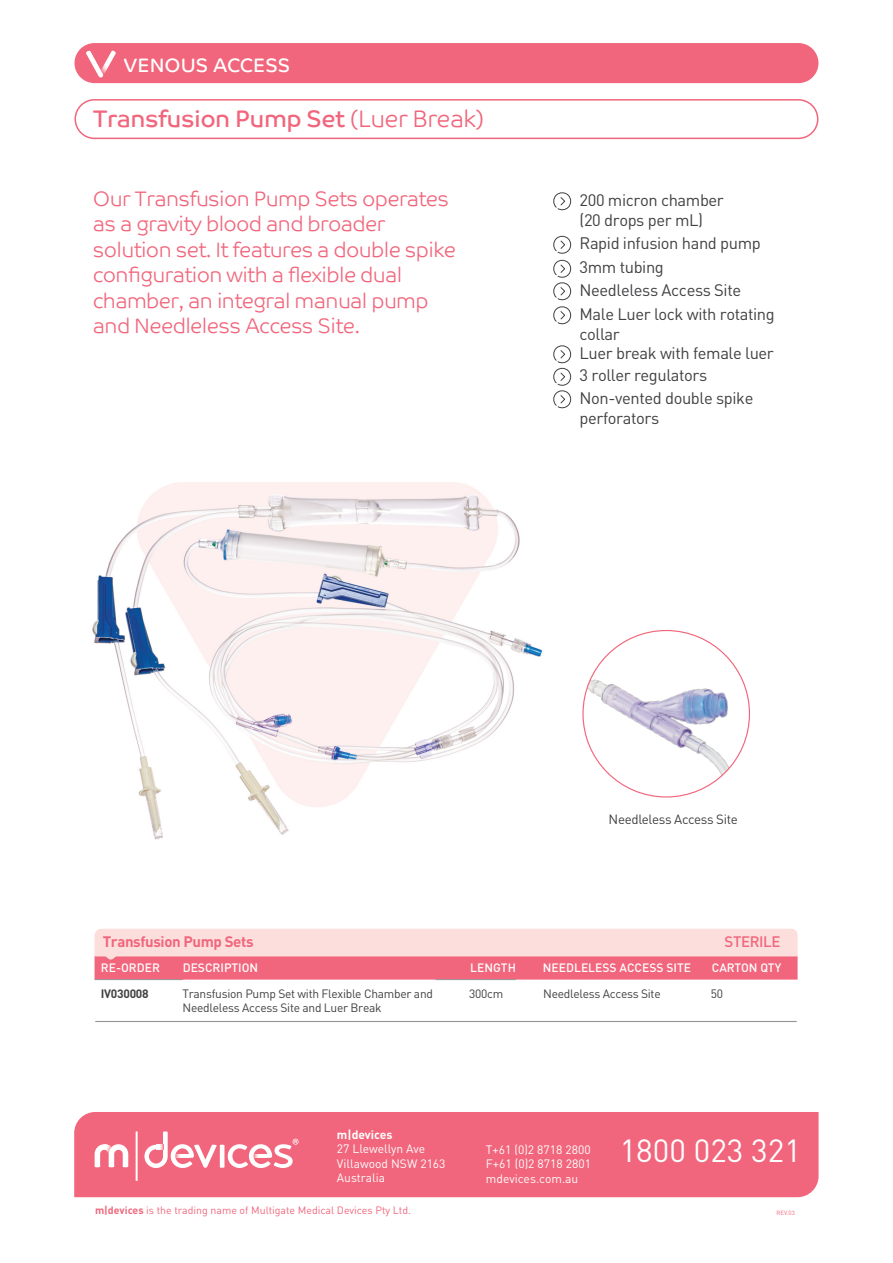
<style>
.page{position:relative;width:893px;height:1263px;background:#fff}
.page>*{position:absolute;margin:0;border:0;box-sizing:border-box;transform-origin:0 0}
.t1{font:31.65px "DIN Pro";color:#fdfefe}
.t2{font:24px "Co Text";letter-spacing:-.025em;color:#f1667c}
.t3{font:300 21px/25.5px "Co Text";letter-spacing:-.03em;color:#f1667c}
.t4{font:19.5px "Co Text";color:#fff}
.t5{font:16.5px/24px "DIN Pro";letter-spacing:-.025em;color:#414042}
.t6{font:700 15px "DIN Pro";letter-spacing:-.025em;color:#f1667c}
.t7{font:500 15px "DIN Pro";letter-spacing:-.025em;color:#f1667c}
.t8{font:13.35px "DIN Pro";letter-spacing:-.025em;color:#414142}
.t9{font:12px/14.4px "DIN Pro";letter-spacing:-.025em;color:#414042}
.t10{font:12px/14.5px "DIN Pro";color:#fffefe}
.t11{font:500 12px "DIN Pro";color:#fff}
.t12{font:700 12px "DIN Pro";color:#fffefe}
.t13{font:700 12px "DIN Pro";letter-spacing:-.025em;color:#414042}
.t14{font:10.5px "DIN Pro";color:#f1667c}
.t15{font:6px "DIN Pro";color:#f1667c}
.s1{font-weight:300}
.s2{font-weight:700}
</style>
<div class="page">
<img style="left:583px;top:630px;width:166px;height:167px;border-radius:83px">
<img style="left:92px;top:482px;width:451px;height:358px">
<svg style="left:95px;top:929px;width:703px;height:50px;background:#f7a8b0"></svg>
<hr style="left:95px;top:979px;width:87px;height:1px;background:#939598">
<hr style="left:435px;top:979px;width:81px;height:1px;background:#939598">
<hr style="left:95px;top:1021px;width:702px;height:1px;background:#939598">
<div style="left:75px;top:44px;width:743px;height:38px;background:#f1667c;border-radius:19px"></div>
<div style="left:74px;top:43px;width:744px;height:40px;border:2px solid #f1667c;border-radius:19px"></div>
<div style="left:74px;top:99px;width:744px;height:40px;border:2px solid #f1667c;border-radius:19px"></div>
<div style="left:74px;top:1112px;width:745px;height:85px;background:#f1667c"></div>
<svg style="left:86px;top:51px;width:30px;height:26px"></svg>
<svg style="left:95px;top:1144px;width:33px;height:23px"></svg>
<svg style="left:136px;top:1131px;width:2px;height:50px"></svg>
<svg style="left:144px;top:1131px;width:155px;height:37px"></svg>
<svg style="left:553px;top:192px;width:19px;height:19px"></svg>
<svg style="left:553px;top:235px;width:19px;height:90px"></svg>
<svg style="left:553px;top:345px;width:19px;height:64px"></svg>
<p class="t4" style="left:124px;top:54px;width:168px">VENOUS ACCESS</p>
<h2 class="t2" style="left:93px;top:105px;width:393px">Transfusion Pump Set <span class="s1">(Luer Break)</span></h2>
<p class="t3" style="left:93px;top:186px;width:365px">Our Transfusion Pump Sets operates as a gravity blood and broader solution set. It features a double spike configuration with a flexible dual chamber, an integral manual pump and Needleless Access Site.</p>
<p class="t5" style="left:580px;top:189px;width:146px;line-height:19.8px">200 micron chamber (20 drops per mL)</p>
<p class="t5" style="left:580px;top:230px;width:183px">Rapid infusion hand pump<br>3mm tubing</p>
<p class="t5" style="left:580px;top:277px;width:197px">Needleless Access Site<br>Male Luer lock with rotating</p>
<p class="t5" style="left:580px;top:323px;width:196px;line-height:19.2px">collar<br>Luer break with female luer</p>
<p class="t5" style="left:580px;top:363px;width:175px;line-height:22.5px">3 roller regulators<br>Non-vented double spike</p>
<p class="t5" style="left:580px;top:405px;width:81px">perforators</p>
<p class="t8" style="left:609px;top:809px;width:131px">Needleless Access Site</p>
<p class="t6" style="left:103px;top:930px;width:152px">Transfusion Pump Sets</p>
<p class="t7" style="left:725px;top:930px;width:57px">STERILE</p>
<p class="t13" style="left:101px;top:984px;width:49px">IV030008</p>
<p class="t9" style="left:183px;top:986px;width:252px">Transfusion Pump Set with Flexible Chamber and<br>Needleless Access Site and Luer Break</p>
<p class="t9" style="left:469px;top:986px;width:36px">300cm</p>
<p class="t9" style="left:543px;top:986px;width:119px">Needleless Access Site</p>
<p class="t9" style="left:711px;top:986px;width:14px">50</p>
<p class="t11" style="left:101px;top:958px;width:61px">RE-ORDER</p>
<p class="t11" style="left:183px;top:958px;width:77px">DESCRIPTION</p>
<p class="t11" style="left:470px;top:958px;width:47px">LENGTH</p>
<p class="t11" style="left:543px;top:958px;width:150px">NEEDLELESS ACCESS SITE</p>
<p class="t11" style="left:712px;top:958px;width:71px">CARTON QTY</p>
<p class="t12" style="left:337px;top:1125px;width:57px">m|devices</p>
<p class="t10" style="left:337px;top:1141px;width:110px">27 Llewellyn Ave<br>Villawood NSW 2163<br>Australia</p>
<p class="t10" style="left:486px;top:1141px;width:107px;text-align:justify">T+61 (0)2 8718 2800<br>F+61 (0)2 8718 2801 mdevices.com.au</p>
<h1 class="t1" style="left:620px;top:1126px;width:183px">1800 023 321</h1>
<p class="t15" style="left:777px;top:1208px;width:20px">REV.03</p>
<p class="t14" style="left:95px;top:1203px;width:317px"><span class="s2">m|devices</span> is the trading name of Multigate Medical Devices Pty Ltd.</p>
</div>
